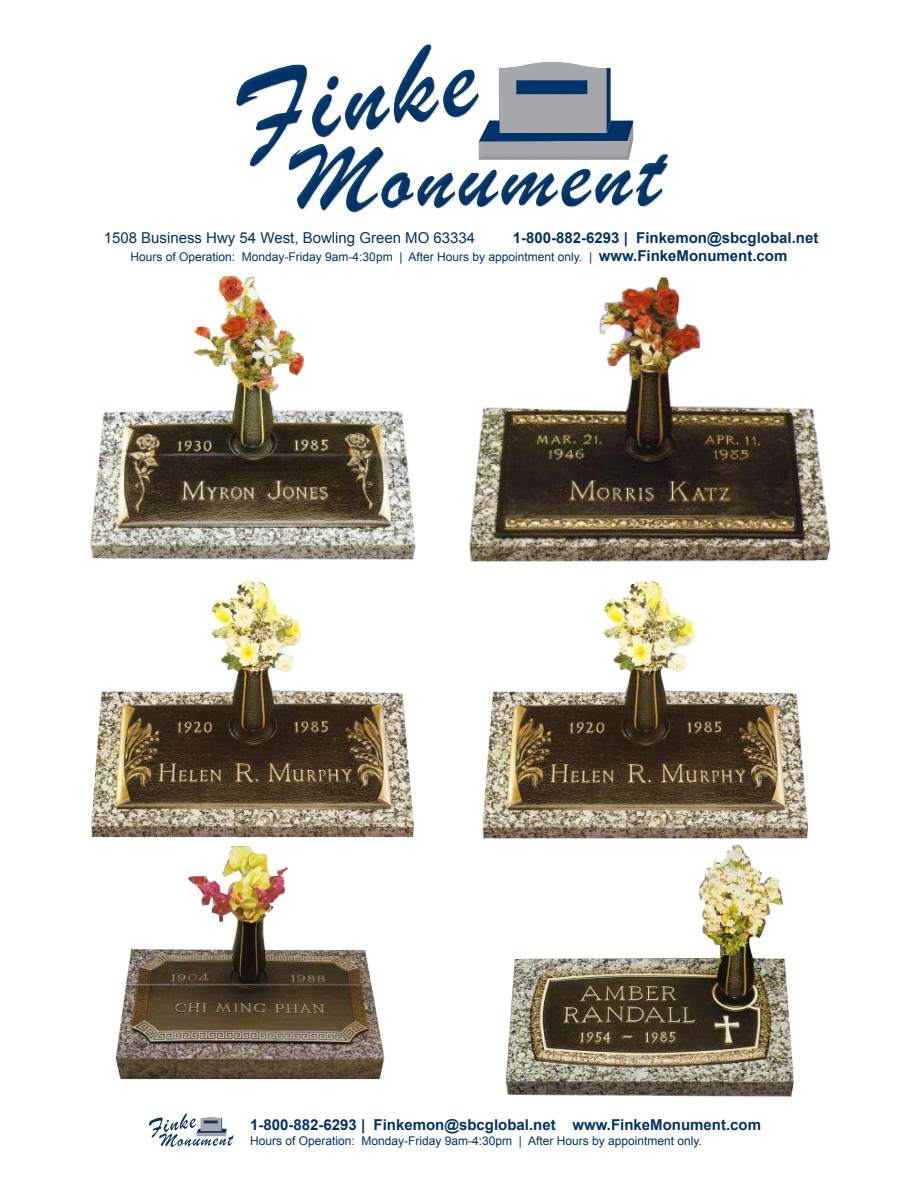
<style>
.page{position:relative;width:918px;height:1188px;background:#fff}
.page>*{position:absolute;margin:0;border:0;box-sizing:border-box;transform-origin:0 0}
.t1{font:700 15px "Arial";color:#003367}
.t2{font:15px "Arial";color:#003367}
.t3{font:12px "Arial";color:#003367}
.s1{font-weight:700;font-size:15px}
</style>
<div class="page">
<img style="left:236px;top:44px;width:433px;height:169px">
<img style="left:149px;top:1113px;width:85px;height:34px">
<img style="left:505px;top:863px;width:289px;height:234px">
<img style="left:115px;top:884px;width:270px;height:196px">
<img style="left:482px;top:616px;width:326px;height:247px">
<img style="left:91px;top:621px;width:323px;height:263px">
<img style="left:429px;top:205px;width:402px;height:411px">
<img style="left:90px;top:230px;width:370px;height:391px">
<p class="t2" style="left:104px;top:228px;width:373px">1508 Business Hwy 54 West, Bowling Green MO 63334</p>
<p class="t1" style="left:513px;top:228px;width:307px">1-800-882-6293 | Finkemon@sbcglobal.net</p>
<p class="t3" style="left:131px;top:249px;width:658px">Hours of Operation: Monday-Friday 9am-4:30pm | After Hours by appointment only. | <span class="s1">www.FinkeMonument.com</span></p>
<p class="t1" style="left:250px;top:1115px;width:512px">1-800-882-6293 | Finkemon@sbcglobal.net www.FinkeMonument.com</p>
<p class="t3" style="left:250px;top:1133px;width:453px">Hours of Operation: Monday-Friday 9am-4:30pm | After Hours by appointment only.</p>
</div>
